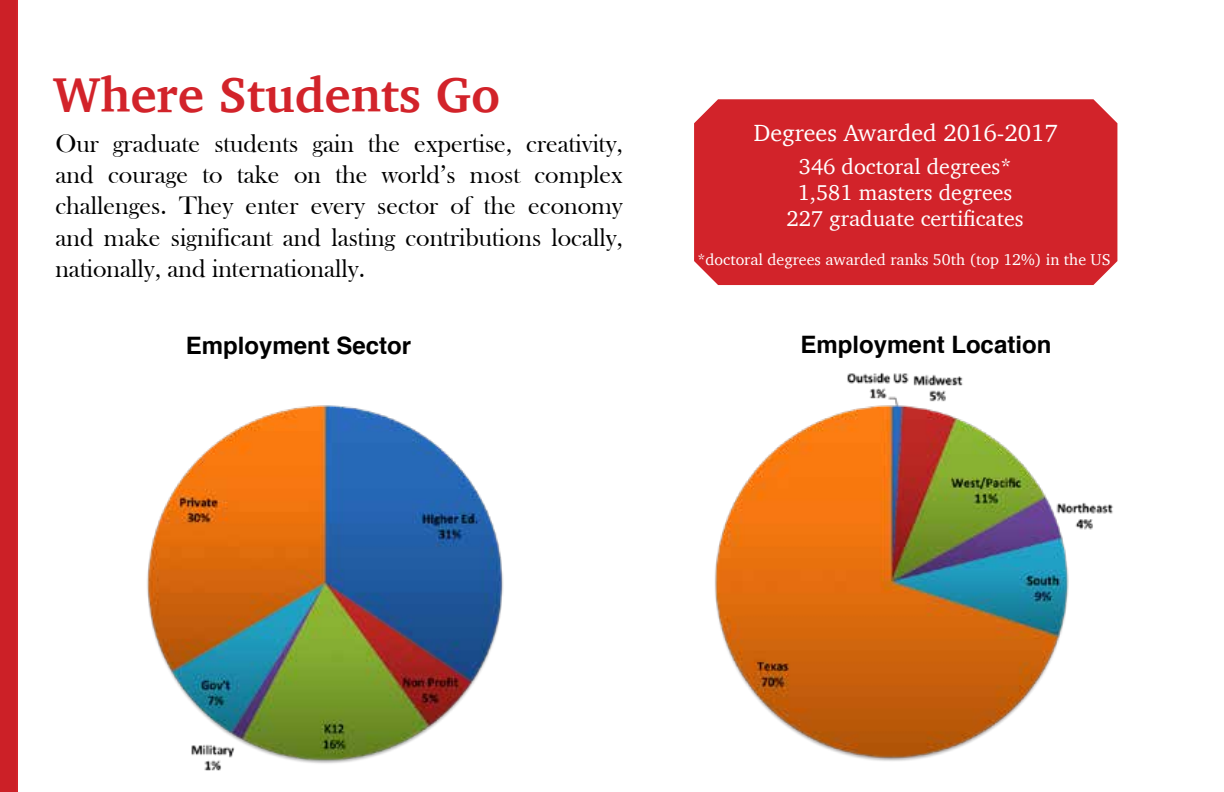
<style>
.page{position:relative;width:1224px;height:792px;background:#fff}
.page>*{position:absolute;margin:0;border:0;box-sizing:border-box;transform-origin:0 0}
.t1{font:700 50px "Charter";color:#d2232a}
.t2{font:26px/31.2px "Bask Old Face";color:#000;text-align:justify}
.t3{font:700 24px "Helvetica";color:#000}
.t4{font:24px "Charter";color:#fff}
.t5{font:22px/26.4px "Charter";color:#fff;text-align:center}
.t6{font:16px "Charter";color:#fff}
</style>
<div class="page">
<img style="left:715px;top:372px;width:398px;height:389px">
<img style="left:147px;top:405px;width:357px;height:366px">
<div style="left:694px;top:99px;width:423px;height:186px;background:#d2232a"></div>
<div style="left:0;top:0;width:18px;height:792px;background:#cc2027"></div>
<h1 class="t1" style="left:53px;top:52px;width:448px">Where Students Go</h1>
<p class="t2" style="left:55px;top:128px;width:569px">Our graduate students gain the expertise, creativity, and courage to take on the world’s most complex challenges. They enter every sector of the economy and make significant and lasting contributions locally, nationally, and internationally.</p>
<p class="t4" style="left:754px;top:112px;width:306px">Degrees Awarded 2016-2017</p>
<p class="t5" style="left:786px;top:153px;width:239px">346 doctoral degrees*<br>1,581 masters degrees<br>227 graduate certificates</p>
<p class="t6" style="left:698px;top:246px;width:415px">*doctoral degrees awarded ranks 50th (top 12%) in the US</p>
<p class="t3" style="left:186px;top:327px;width:227px">Employment Sector</p>
<p class="t3" style="left:801px;top:325px;width:252px">Employment Location</p>
</div>
